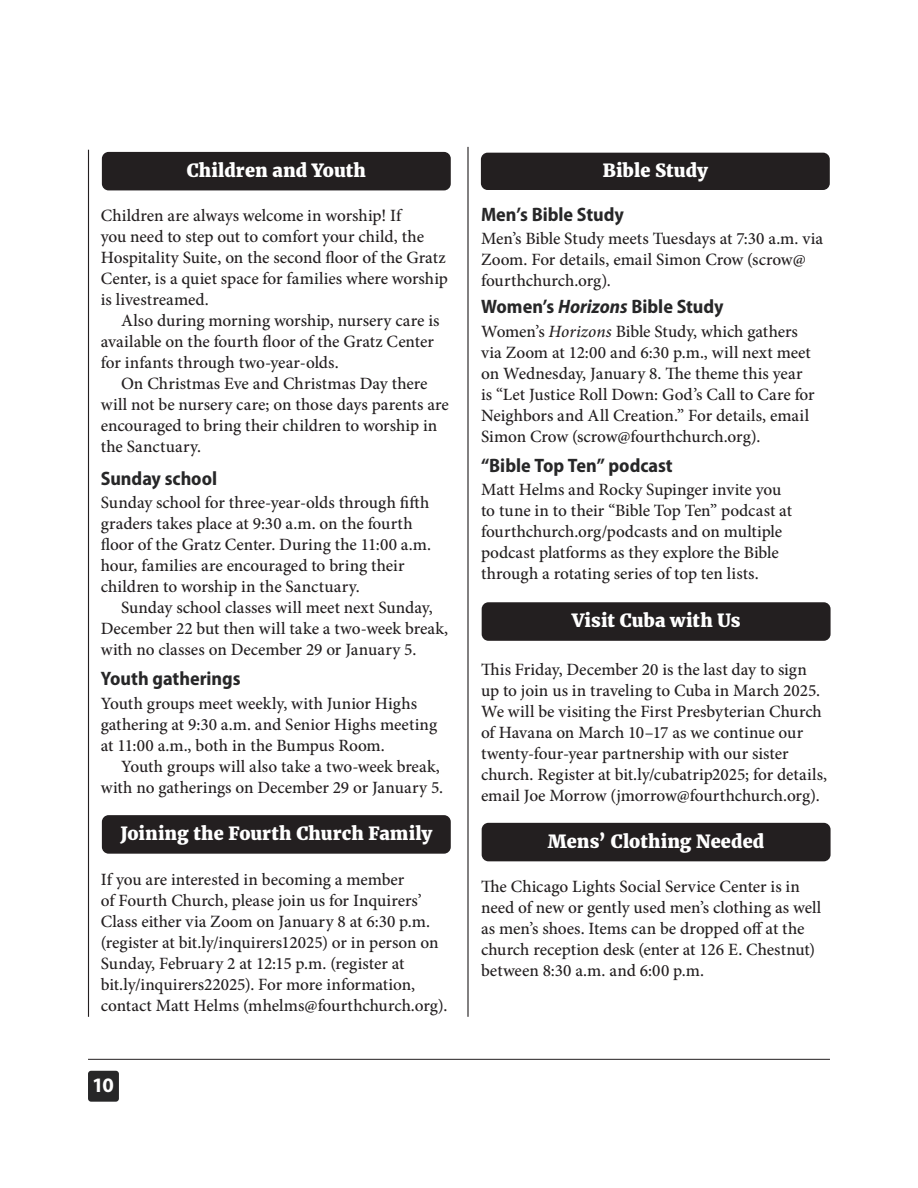
<style>
.page{position:relative;width:918px;height:1188px;background:#fff}
.page>*{position:absolute;margin:0;border:0;box-sizing:border-box;transform-origin:0 0}
.t1{font:700 20.7px "Myriad Pro";color:#fff}
.t2{font:700 semi-condensed 19.5px "Myriad Pro";color:#272728}
.t3{font:800 18px "Merriweather";letter-spacing:.005em;color:#fff}
.t4{font:500 17.25px/21px "Minion Pro";letter-spacing:-.005em;color:#231f20}
.s1{font-style:italic}
</style>
<div class="page">
<hr style="left:467px;top:147px;width:2px;height:870px;background:#231f20">
<div style="left:102px;top:815px;width:349px;height:39px;background:#231f20;border-radius:7px"></div>
<hr style="left:88px;top:150px;width:1px;height:867px;background:#231f20">
<div style="left:102px;top:152px;width:349px;height:38px;background:#231f20;border-radius:7px"></div>
<div style="left:481px;top:153px;width:349px;height:37px;background:#231f20;border-radius:7px"></div>
<div style="left:482px;top:823px;width:349px;height:38px;background:#231f20;border-radius:7px"></div>
<div style="left:482px;top:602px;width:349px;height:39px;background:#231f20;border-radius:7px"></div>
<div style="left:88px;top:1071px;width:31px;height:31px;background:#272728;border-radius:3px"></div>
<hr style="left:88px;top:1059px;width:742px;height:1px;background:#231f20">
<p class="t3" style="left:187px;top:159px;width:181px">Children and Youth</p>
<p class="t3" style="left:603px;top:160px;width:106px">Bible Study</p>
<p class="t4" style="left:101px;top:205px;width:349px">Children are always welcome in worship! If<br>you need to step out to comfort your child, the Hospitality Suite, on the second floor of the Gratz Center, is a quiet space for families where worship is livestreamed.</p>
<p class="t4" style="left:101px;top:310px;width:340px;text-indent:20px">Also during morning worship, nursery care is available on the fourth floor of the Gratz Center for infants through two-year-olds.</p>
<p class="t4" style="left:101px;top:373px;width:350px;text-indent:20px">On Christmas Eve and Christmas Day there will not be nursery care; on those days parents are encouraged to bring their children to worship in the Sanctuary.</p>
<p class="t2" style="left:101px;top:467px;width:118px">Sunday school</p>
<p class="t4" style="left:101px;top:492px;width:330px">Sunday school for three-year-olds through fifth graders takes place at 9:30 a.m. on the fourth</p>
<p class="t4" style="left:101px;top:534px;width:330px">floor of the Gratz Center. During the 11:00 a.m. hour, families are encouraged to bring their children to worship in the Sanctuary.</p>
<p class="t4" style="left:101px;top:597px;width:349px;text-indent:20px">Sunday school classes will meet next Sunday,<br>December 22 but then will take a two-week break, with no classes on December 29 or January 5.</p>
<p class="t2" style="left:101px;top:668px;width:141px">Youth gatherings</p>
<p class="t4" style="left:101px;top:693px;width:338px">Youth groups meet weekly, with Junior Highs gathering at 9:30 a.m. and Senior Highs meeting at 11:00 a.m., both in the Bumpus Room.</p>
<p class="t4" style="left:101px;top:756px;width:342px;text-align:right">Youth groups will also take a two-week break, with no gatherings on December 29 or January 5.</p>
<p class="t3" style="left:120px;top:822px;width:313px">Joining the Fourth Church Family</p>
<p class="t4" style="left:101px;top:869px;width:346px">If you are interested in becoming a member<br>of Fourth Church, please join us for Inquirers’ Class either via Zoom on January 8 at 6:30 p.m. (register at bit.ly/inquirers12025) or in person on Sunday, February 2 at 12:15 p.m. (register at bit.ly/inquirers22025). For more information, contact Matt Helms (mhelms@fourthchurch.org).</p>
<p class="t1" style="left:92px;top:1072px;width:23px">10</p>
<p class="t2" style="left:481px;top:204px;width:144px">Men’s Bible Study</p>
<p class="t4" style="left:481px;top:228px;width:344px">Men’s Bible Study meets Tuesdays at 7:30 a.m. via<br>Zoom. For details, email Simon Crow (scrow@ fourthchurch.org).</p>
<p class="t2" style="left:481px;top:296px;width:244px">Women’s <span class="s1">Horizons</span> Bible Study</p>
<p class="t4" style="left:481px;top:321px;width:335px">Women’s <span class="s1">Horizons</span> Bible Study, which gathers via Zoom at 12:00 and 6:30 p.m., will next meet on Wednesday, January 8. The theme this year is “Let Justice Roll Down: God’s Call to Care for Neighbors and All Creation.” For details, email Simon Crow (scrow@fourthchurch.org).</p>
<p class="t2" style="left:481px;top:454px;width:193px">“Bible Top Ten” podcast</p>
<p class="t4" style="left:481px;top:479px;width:313px">Matt Helms and Rocky Supinger invite you to tune in to their “Bible Top Ten” podcast at fourthchurch.org/podcasts and on multiple podcast platforms as they explore the Bible through a rotating series of top ten lists.</p>
<p class="t3" style="left:572px;top:610px;width:170px">Visit Cuba with Us</p>
<p class="t4" style="left:481px;top:659px;width:348px">This Friday, December 20 is the last day to sign up to join us in traveling to Cuba in March 2025.<br>We will be visiting the First Presbyterian Church of Havana on March 10–17 as we continue our twenty-four-year partnership with our sister church. Register at bit.ly/cubatrip2025; for details, email Joe Morrow (jmorrow@fourthchurch.org).</p>
<p class="t3" style="left:548px;top:830px;width:218px">Mens’ Clothing Needed</p>
<p class="t4" style="left:481px;top:877px;width:342px">The Chicago Lights Social Service Center is in need of new or gently used men’s clothing as well as men’s shoes. Items can be dropped off at the church reception desk (enter at 126 E. Chestnut) between 8:30 a.m. and 6:00 p.m.</p>
</div>
